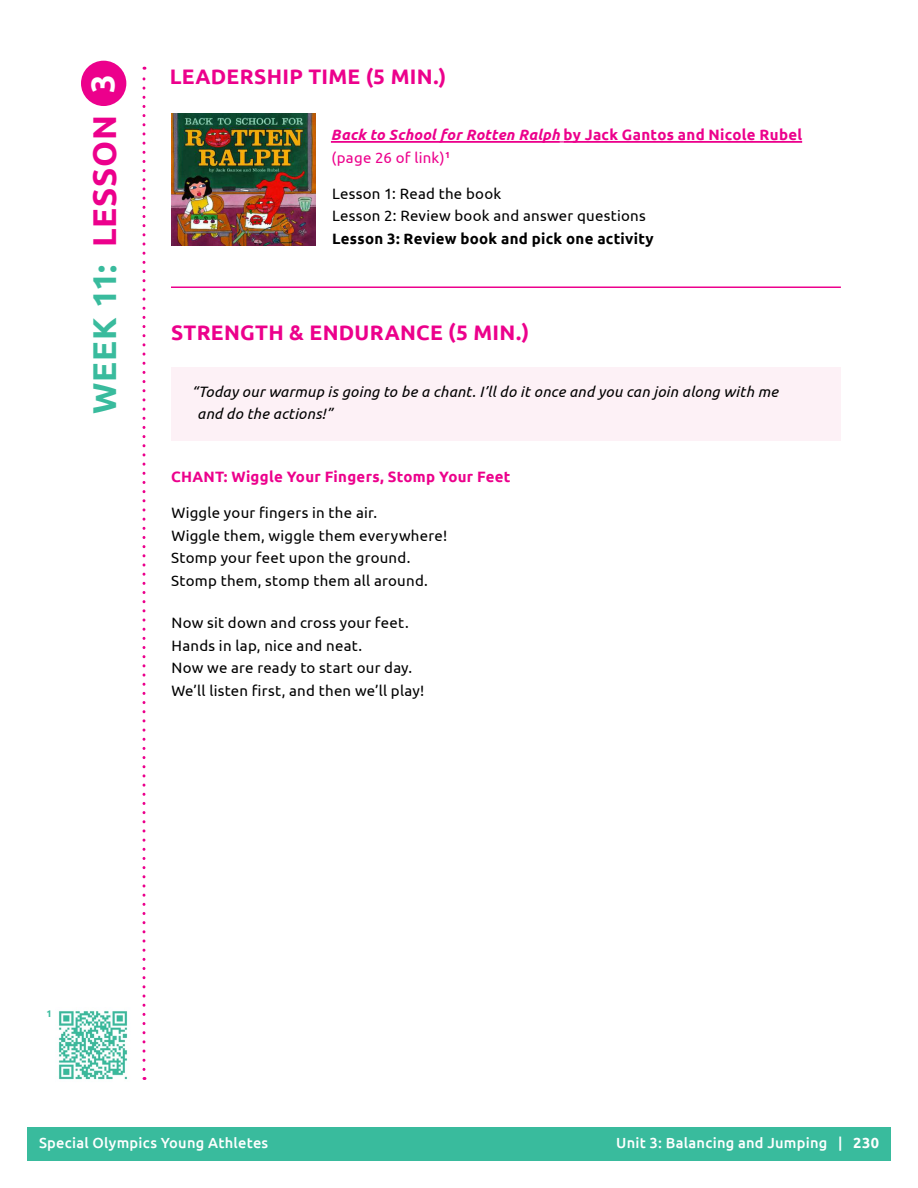
<style>
.page{position:relative;width:918px;height:1188px;background:#fff}
.page>*{position:absolute;margin:0;border:0;box-sizing:border-box;transform-origin:0 0}
.t1{font:700 33px "Ubuntu";letter-spacing:.015em;color:#39bb9d}
.t2{font:700 21px "Ubuntu";letter-spacing:.015em;color:#ec008c}
.t3{font:15px/22.5px "Ubuntu";letter-spacing:.02em;color:#000}
.t4{font:italic 15px/22.5px "Ubuntu";letter-spacing:.015em;color:#000}
.t5{font:italic 700 15px/22.5px "Ubuntu";letter-spacing:.015em;color:#ec008c}
.t6{font:700 15px "Ubuntu";letter-spacing:.02em;color:#ec008c}
.t7{font:700 15px "Ubuntu";letter-spacing:.02em;color:#000}
.t8{font:500 14.7px "Ubuntu";letter-spacing:.015em;color:#fff}
.t9{font:700 9.6px "Ubuntu";color:#39bb9d}
.s1{color:#ec008c}
.s2{color:#fff}
.s3{font-style:normal}
.s4{font-weight:400;font-style:normal}
.s5{font-weight:700}
</style>
<div class="page">
<div style="left:27px;top:1127px;width:864px;height:34px;background:#39bb9d"></div>
<hr style="left:171px;top:286px;width:670px;height:2px;background:#ec008c">
<div style="left:171px;top:368px;width:670px;height:73px;background:#fdf1f6"></div>
<svg style="left:142px;top:67px;width:4px;height:1002px"></svg>
<div style="left:81px;top:61px;width:45px;height:45px;background:#ec008c;border-radius:50%"></div>
<img style="left:58px;top:1010px;width:70px;height:70px">
<hr style="left:331px;top:141px;width:229px;height:2px;background:#ec008c">
<hr style="left:563px;top:141px;width:239px;height:2px;background:#ec008c">
<img style="left:172px;top:113px;width:143px;height:132px">
<h1 class="t1" style="left:85px;top:414px;width:341px;rotate:-90deg">WEEK 11: <span class="s1">LESSON</span> <span class="s2">3</span></h1>
<h2 class="t2" style="left:170px;top:64px;width:278px">LEADERSHIP TIME (5 MIN.)</h2>
<p class="t5" style="left:331px;top:123px;width:473px">Back to School for Rotten Ralph <span class="s3">by Jack Gantos and Nicole Rubel </span><span class="s4">(page 26 of link)</span><sup>1</sup></p>
<p class="t3" style="left:332px;top:181px;width:315px">Lesson 1: Read the book<br>Lesson 2: Review book and answer questions</p>
<p class="t7" style="left:332px;top:229px;width:323px">Lesson 3: Review book and pick one activity</p>
<h2 class="t2" style="left:171px;top:320px;width:360px">STRENGTH &amp; ENDURANCE (5 MIN.)</h2>
<p class="t4" style="left:197px;top:380px;width:582px;text-indent:-6px">“Today our warmup is going to be a chant. I’ll do it once and you can join along with me and do the actions!”</p>
<p class="t6" style="left:171px;top:468px;width:341px">CHANT: Wiggle Your Fingers, Stomp Your Feet</p>
<p class="t3" style="left:171px;top:501px;width:277px">Wiggle your fingers in the air.<br>Wiggle them, wiggle them everywhere!<br>Stomp your feet upon the ground.<br>Stomp them, stomp them all around.</p>
<p class="t3" style="left:171px;top:611px;width:255px">Now sit down and cross your feet.<br>Hands in lap, nice and neat.<br>Now we are ready to start our day.<br>We’ll listen first, and then we’ll play!</p>
<p class="t9" style="left:46px;top:1008px;width:7px">1</p>
<p class="t8" style="left:39px;top:1134px;width:231px">Special Olympics Young Athletes</p>
<p class="t8" style="left:616px;top:1134px;width:264px">Unit 3: Balancing and Jumping | <span class="s5">230</span></p>
</div>
